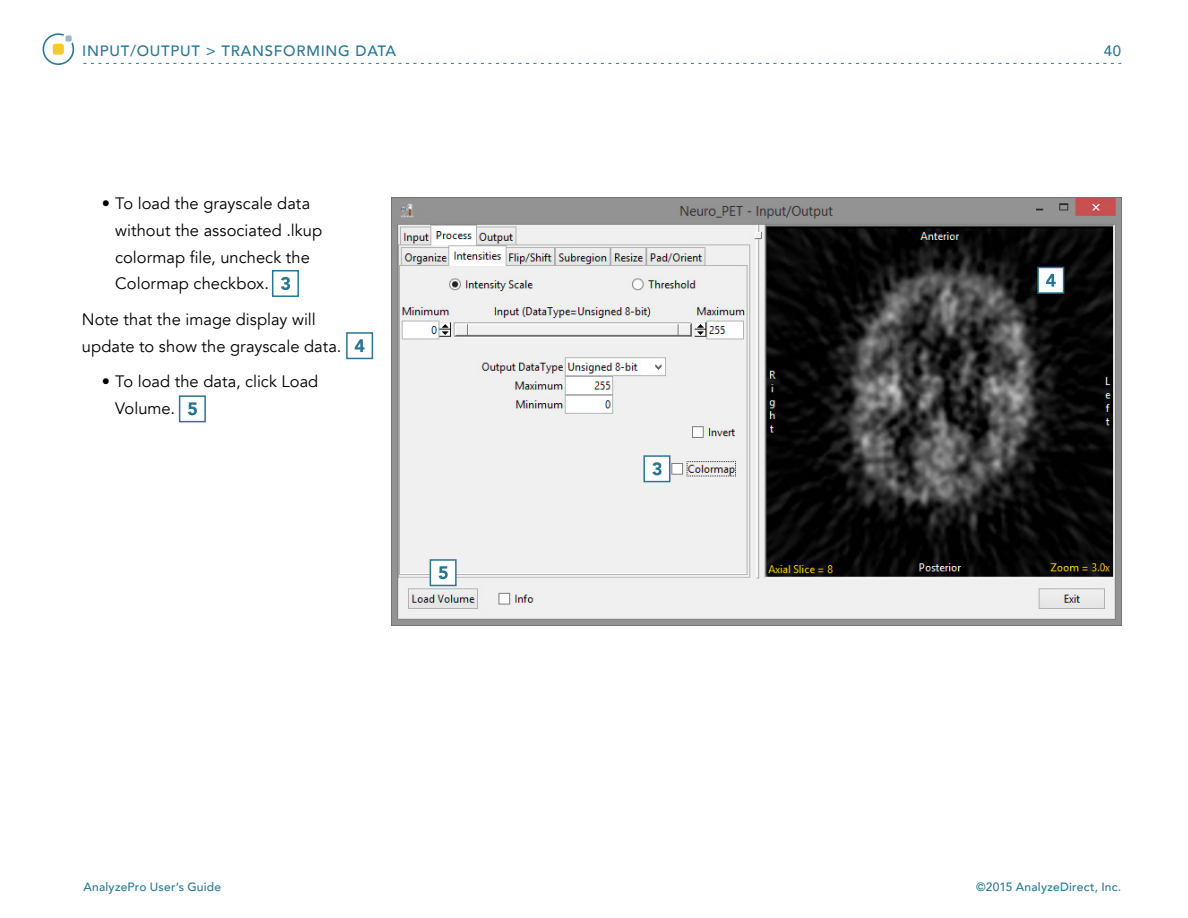
<style>
.page{position:relative;width:1188px;height:918px;background:#fff}
.page>*{position:absolute;margin:0;border:0;box-sizing:border-box;transform-origin:0 0}
.Text{font:16.5px/26.7px "Avenir";color:#000}
.t1{font:500 15px "Avenir";letter-spacing:.05em;color:#2a7692}
.t2{font:500 12px "Avenir";letter-spacing:.02em;color:#2a7692}
</style>
<div class="page">
<svg style="left:83px;top:63px;width:1038px;height:1px"></svg>
<svg style="left:43px;top:33px;width:31px;height:32px"></svg>
<img style="left:392px;top:198px;width:729px;height:428px">
<svg style="left:271px;top:270px;width:28px;height:27px"></svg>
<svg style="left:346px;top:332px;width:28px;height:28px"></svg>
<svg style="left:1037px;top:266px;width:28px;height:29px"></svg>
<svg style="left:429px;top:558px;width:28px;height:29px"></svg>
<svg style="left:178px;top:395px;width:28px;height:28px"></svg>
<svg style="left:643px;top:455px;width:28px;height:28px"></svg>
<p class="t1" style="left:82px;top:38px;width:315px">INPUT/OUTPUT &gt; TRANSFORMING DATA</p>
<p class="Text" style="left:115px;top:191px;width:208px;text-indent:-14px">• To load the grayscale data without the associated .lkup colormap file, uncheck the<br>Colormap checkbox. [3]</p>
<p class="Text" style="left:82px;top:306px;width:261px">Note that the image display will update to show the grayscale data.</p>
<p class="Text" style="left:115px;top:368px;width:205px;text-indent:-14px">• To load the data, click Load<br>Volume.</p>
<p class="t1" style="left:1104px;top:38px;width:19px">40</p>
<p class="t2" style="left:83px;top:876px;width:139px">AnalyzePro User’s Guide</p>
<p class="t2" style="left:976px;top:876px;width:146px">©2015 AnalyzeDirect, Inc.</p>
</div>
